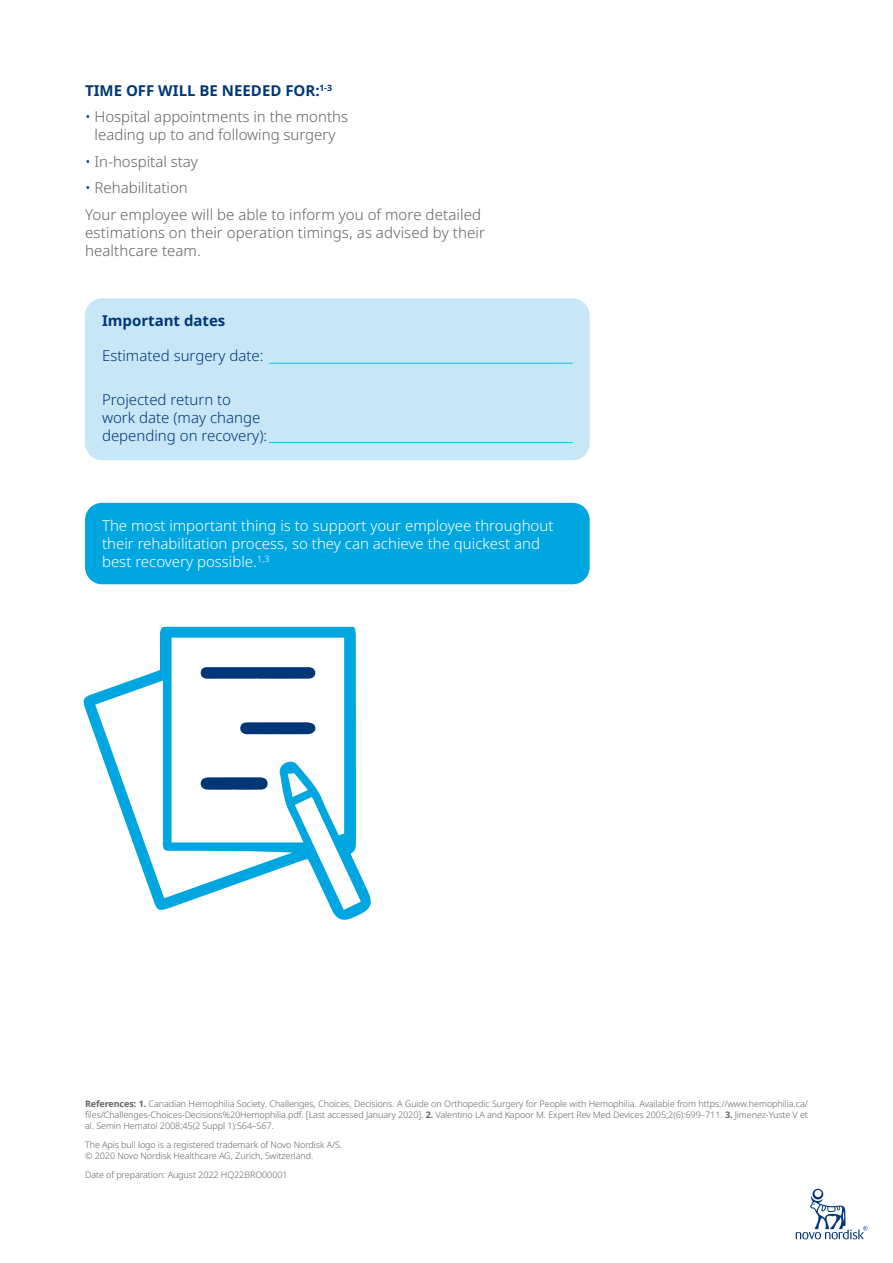
<style>
.page{position:relative;width:893px;height:1263px;background:#fff}
.page>*{position:absolute;margin:0;border:0;box-sizing:border-box;transform-origin:0 0}
.t1{font:300 15px/18px "Apis";color:#636366}
.t2{font:300 15px/18px "Apis";color:#fff}
.t3{font:300 15px/18px "Apis";color:#013778}
.t4{font:700 15px "Apis";color:#013778}
.t5{font:300 9px/10.8px "Apis";letter-spacing:-.01em;color:#636366;text-align:justify}
.s1{color:#013778}
.s2{font-weight:700}
</style>
<div class="page">
<svg style="left:796px;top:1189px;width:71px;height:50px"></svg>
<div style="left:85px;top:298px;width:505px;height:162px;background:#c7e7f6;border-radius:17px"></div>
<hr style="left:269px;top:363px;width:304px;height:1px;background:#16bae8">
<hr style="left:269px;top:442px;width:304px;height:1px;background:#16bae8">
<div style="left:85px;top:503px;width:505px;height:81px;background:#00a6e0;border-radius:17px"></div>
<svg style="left:83px;top:627px;width:288px;height:293px"></svg>
<svg style="left:95px;top:638px;width:266px;height:272px"></svg>
<h1 class="t4" style="left:85px;top:80px;width:249px">TIME OFF WILL BE NEEDED FOR:<sup>1-3</sup></h1>
<h1 class="t1" style="left:85px;top:108px;width:265px;text-align:center"><span class="s1">•</span> Hospital appointments in the months leading up to and following surgery</h1>
<h1 class="t1" style="left:85px;top:153px;width:114px"><span class="s1">•</span> In-hospital stay</h1>
<h1 class="t1" style="left:85px;top:175px;width:398px;line-height:26.5px"><span class="s1">•</span> Rehabilitation<br>Your employee will be able to inform you of more detailed</h1>
<h1 class="t1" style="left:85px;top:224px;width:401px">estimations on their operation timings, as advised by their healthcare team.</h1>
<h1 class="t4" style="left:102px;top:310px;width:125px">Important dates</h1>
<h1 class="t3" style="left:102px;top:347px;width:163px">Estimated surgery date:</h1>
<h1 class="t3" style="left:102px;top:390px;width:167px">Projected return to work date (may change depending on recovery):</h1>
<h1 class="t2" style="left:102px;top:517px;width:453px">The most important thing is to support your employee throughout their rehabilitation process, so they can achieve the quickest and best recovery possible.<sup>1,3</sup></h1>
<p class="t5" style="left:85px;top:1098px;width:724px"><span class="s2">References: 1.</span> Canadian Hemophilia Society. Challenges, Choices, Decisions. A Guide on Orthopedic Surgery for People with Hemophilia. Available from https://www.hemophilia.ca/ files/Challenges-Choices-Decisions%20Hemophilia.pdf. [Last accessed January 2020]. <span class="s2">2.</span> Valentino LA and Kapoor M. Expert Rev Med Devices 2005;2(6):699–711. <span class="s2">3.</span> Jimenez-Yuste V et al. Semin Hematol 2008;45(2 Suppl 1):S64–S67.</p>
<p class="t5" style="left:85px;top:1139px;width:259px">The Apis bull logo is a registered trademark of Novo Nordisk A/S. © 2020 Novo Nordisk Healthcare AG, Zurich, Switzerland.</p>
<p class="t5" style="left:85px;top:1169px;width:204px">Date of preparation: August 2022 HQ22BRO00001</p>
</div>
